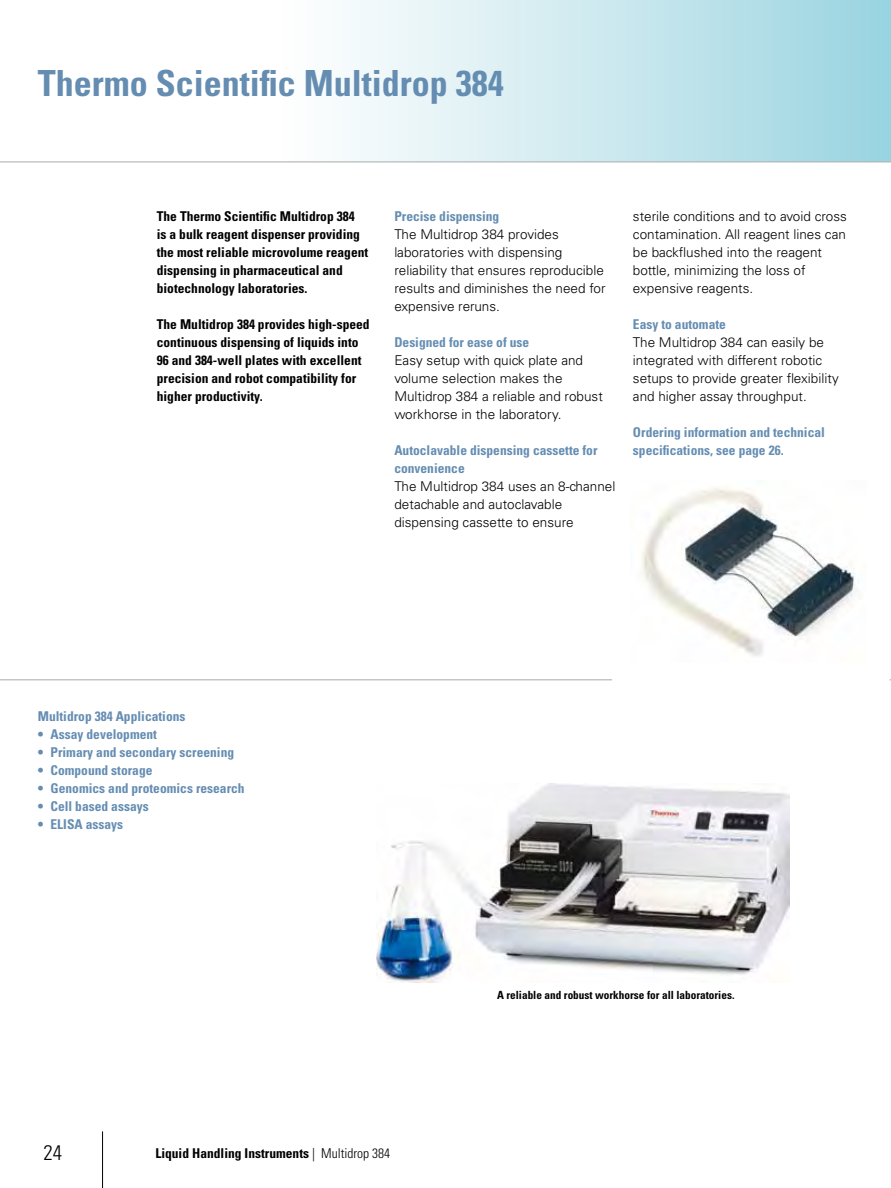
<style>
.page{position:relative;width:891px;height:1188px;background:#fff}
.page>*{position:absolute;margin:0;border:0;box-sizing:border-box;transform-origin:0 0}
.t1{font:700 condensed 36px "Univers LT Std";color:#658db2}
.t2{font:300 condensed 21px "Univers LT Std";color:#000}
.t3{font:300 13.5px/18px "Univers LT Std";color:#000}
.t4{font:700 condensed 13.5px/18px "Univers LT Std";color:#000}
.t5{font:700 condensed 13.5px/18px "Univers LT Std";color:#658db2}
.t6{font:300 condensed 13.5px "Univers LT Std";color:#000}
.t7{font:700 condensed 11.25px "Univers LT Std";color:#000}
.s1{font-weight:300}
</style>
<div class="page">
<div style="left:274px;top:0;width:617px;height:161px;background:linear-gradient(to right,#fff,#9bd4e1)"></div>
<hr style="left:102px;top:1131px;width:1px;height:57px;background:#000">
<hr style="left:0;top:161px;width:891px;height:1px;background:#b1b3b4">
<hr style="left:890px;top:0;width:1px;height:1135px;background:#fff">
<img style="left:376px;top:783px;width:413px;height:199px">
<hr style="left:0;top:679px;width:612px;height:1px;background:#b1b3b4">
<img style="left:641px;top:487px;width:216px;height:169px">
<h1 class="t1" style="left:38px;top:61px;width:467px">Thermo Scientific Multidrop 384</h1>
<p class="t4" style="left:157px;top:207px;width:213px">The Thermo Scientific Multidrop 384<br>is a bulk reagent dispenser providing the most reliable microvolume reagent dispensing in pharmaceutical and biotechnology laboratories.</p>
<p class="t4" style="left:157px;top:315px;width:214px">The Multidrop 384 provides high-speed continuous dispensing of liquids into 96 and 384-well plates with excellent precision and robot compatibility for higher productivity.</p>
<p class="t5" style="left:394px;top:207px;width:106px">Precise dispensing</p>
<p class="t3" style="left:394px;top:226px;width:213px">The Multidrop 384 provides laboratories with dispensing reliability that ensures reproducible results and diminishes the need for expensive reruns.</p>
<p class="t5" style="left:394px;top:333px;width:136px">Designed for ease of use</p>
<p class="t3" style="left:394px;top:351px;width:210px">Easy setup with quick plate and volume selection makes the<br>Multidrop 384 a reliable and robust workhorse in the laboratory.</p>
<p class="t5" style="left:394px;top:441px;width:205px">Autoclavable dispensing cassette for convenience</p>
<p class="t3" style="left:394px;top:477px;width:223px">The Multidrop 384 uses an 8-channel detachable and autoclavable dispensing cassette to ensure</p>
<p class="t3" style="left:633px;top:207px;width:216px">sterile conditions and to avoid cross contamination. All reagent lines can be backflushed into the reagent bottle, minimizing the loss of expensive reagents.</p>
<p class="t5" style="left:633px;top:315px;width:94px">Easy to automate</p>
<p class="t3" style="left:633px;top:333px;width:207px">The Multidrop 384 can easily be integrated with different robotic setups to provide greater flexibility and higher assay throughput.</p>
<p class="t5" style="left:633px;top:423px;width:193px">Ordering information and technical specifications, see page 26.</p>
<p class="t5" style="left:38px;top:708px;width:149px">Multidrop 384 Applications</p>
<p class="t5" style="left:38px;top:726px;width:121px">• Assay development</p>
<p class="t5" style="left:38px;top:744px;width:198px">• Primary and secondary screening</p>
<p class="t5" style="left:38px;top:762px;width:116px">• Compound storage</p>
<p class="t5" style="left:38px;top:780px;width:208px">• Genomics and proteomics research</p>
<p class="t5" style="left:38px;top:798px;width:112px">• Cell based assays</p>
<p class="t5" style="left:38px;top:816px;width:87px">• ELISA assays</p>
<h2 class="t2" style="left:44px;top:1140px;width:20px">24</h2>
<p class="t4" style="left:155px;top:1144px;width:161px">Liquid Handling Instruments <span class="s1">|</span></p>
<p class="t6" style="left:321px;top:1145px;width:70px">Multidrop 384</p>
<p class="t7" style="left:497px;top:988px;width:239px">A reliable and robust workhorse for all laboratories.</p>
</div>
